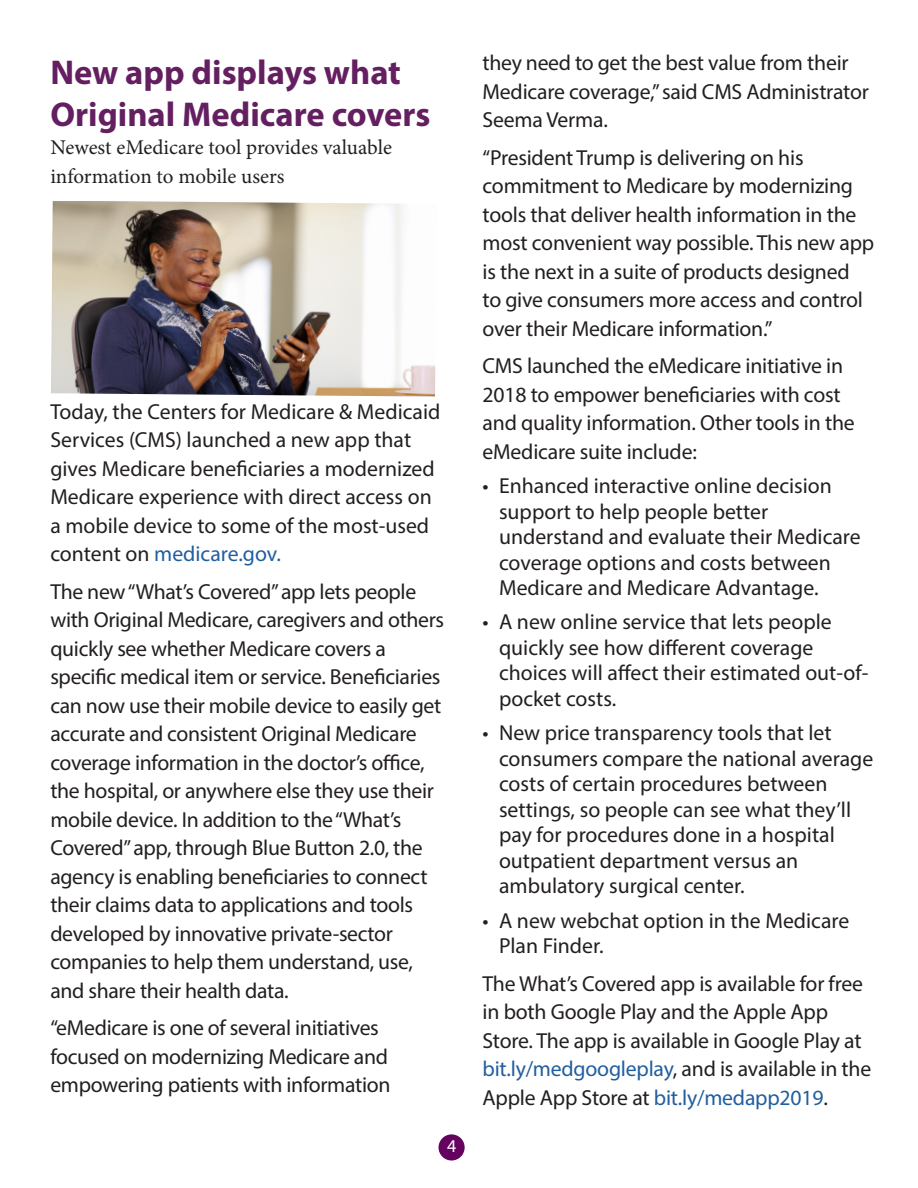
<style>
.page{position:relative;width:918px;height:1188px;background:#fff}
.page>*{position:absolute;margin:0;border:0;box-sizing:border-box;transform-origin:0 0}
.t1{font:700 34.5px/41.4px "Myriad Pro";color:#641f60}
.paragraph{font:21.75px/28.5px "Myriad Pro";letter-spacing:-.01em;color:#231f20}
.t2{font:21px/28.5px "Minion Pro";color:#231f20}
.t3{font:18px "Myriad Pro";color:#fff}
.s1{color:#215e9f}
</style>
<div class="page">
<div style="left:439px;top:1134px;width:26px;height:27px;background:#650260;border-radius:50%"></div>
<img style="left:51px;top:201px;width:385px;height:196px">
<p class="t1" style="left:50px;top:51px;width:382px">New app displays what<br>Original Medicare covers</p>
<p class="t2" style="left:50px;top:133px;width:343px">Newest eMedicare tool provides valuable information to mobile users</p>
<p class="paragraph" style="left:50px;top:397px;width:392px">Today, the Centers for Medicare &amp; Medicaid Services (CMS) launched a new app that gives Medicare beneficiaries a modernized Medicare experience with direct access on a mobile device to some of the most-used content on <span class="s1">medicare.gov.</span></p>
<p class="paragraph" style="left:50px;top:577px;width:395px">The new “What’s Covered” app lets people with Original Medicare, caregivers and others quickly see whether Medicare covers a specific medical item or service. Beneficiaries can now use their mobile device to easily get accurate and consistent Original Medicare coverage information in the doctor’s office, the hospital, or anywhere else they use their mobile device. In addition to the “What’s Covered” app, through Blue Button 2.0, the agency is enabling beneficiaries to connect their claims data to applications and tools developed by innovative private-sector companies to help them understand, use, and share their health data.</p>
<p class="paragraph" style="left:50px;top:1013px;width:342px">“eMedicare is one of several initiatives focused on modernizing Medicare and empowering patients with information</p>
<p class="t3" style="left:447px;top:1135px;width:11px">4</p>
<p class="paragraph" style="left:483px;top:48px;width:388px">they need to get the best value from their<br>Medicare coverage,” said CMS Administrator<br>Seema Verma.</p>
<p class="paragraph" style="left:483px;top:143px;width:393px">“President Trump is delivering on his commitment to Medicare by modernizing tools that deliver health information in the most convenient way possible. This new app is the next in a suite of products designed<br>to give consumers more access and control over their Medicare information.”</p>
<p class="paragraph" style="left:483px;top:351px;width:374px">CMS launched the eMedicare initiative in 2018 to empower beneficiaries with cost and quality information. Other tools in the eMedicare suite include:</p>
<p class="paragraph" style="left:499px;top:473px;width:363px;line-height:25.5px;text-indent:-16px">• Enhanced interactive online decision support to help people better understand and evaluate their Medicare coverage options and costs between Medicare and Medicare Advantage.</p>
<p class="paragraph" style="left:499px;top:609px;width:371px;line-height:25.5px;text-indent:-16px">• A new online service that lets people quickly see how different coverage choices will affect their estimated out-of&shy;pocket costs.</p>
<p class="paragraph" style="left:499px;top:720px;width:376px;line-height:25.5px;text-indent:-16px">• New price transparency tools that let consumers compare the national average costs of certain procedures between settings, so people can see what they’ll pay for procedures done in a hospital outpatient department versus an ambulatory surgical center.</p>
<p class="paragraph" style="left:499px;top:907px;width:352px;line-height:25.5px;text-indent:-16px">• A new webchat option in the Medicare<br>Plan Finder.</p>
<p class="paragraph" style="left:483px;top:969px;width:390px">The What’s Covered app is available for free in both Google Play and the Apple App Store. The app is available in Google Play at <span class="s1">bit.ly/medgoogleplay</span>, and is available in the Apple App Store at <span class="s1">bit.ly/medapp2019</span>.</p>
</div>
